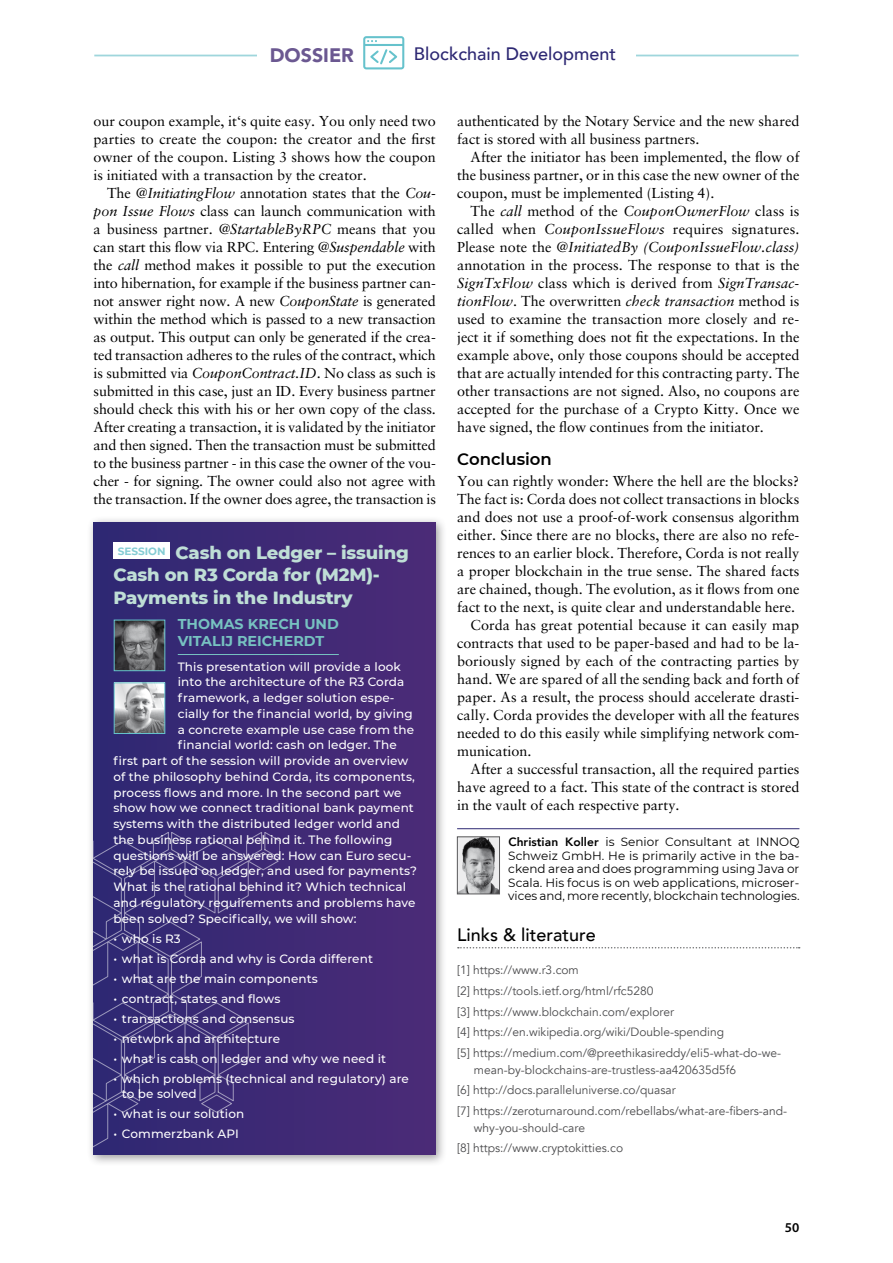
<style>
.page{position:relative;width:893px;height:1263px;background:#fff}
.page>*{position:absolute;margin:0;border:0;box-sizing:border-box;transform-origin:0 0}
.t1{font:900 19.5px "Avenir";color:#6b5891}
.t2{font:800 18px/22.5px "Montserrat";letter-spacing:-.01em;color:#bfded6}
.t3{font:500 18px "Avenir";color:#2d2873}
.t4{font:500 18px "Avenir";color:#000}
.t5{font:600 16.5px "Montserrat";color:#000}
.t6{font:14.4px/18px "Sabon LT Std";color:#000;text-align:justify}
.t7{font:700 14.25px/17.1px "Montserrat";color:#77c2c1}
.t8{font:600 13.5px "Myriad Pro";color:#000}
.t9{font:500 12px/15.8px "Montserrat";letter-spacing:.01em;color:#fff}
.t10{font:12px/20.7px "Avenir";color:#4b4b4d}
.t11{font:12px/13.5px "Montserrat";letter-spacing:-.005em;color:#000;text-align:justify}
.s1{font-style:italic}
.s2{font-family:"Avenir";font-weight:800}
</style>
<div class="page">
<hr style="left:94px;top:55px;width:705px;height:1px;background:#9fd6dc">
<div style="left:257px;top:29px;width:110px;height:45px;background:#fff"></div>
<div style="left:401px;top:29px;width:235px;height:48px;background:#fff"></div>
<svg style="left:363px;top:36px;width:41px;height:33px"></svg>
<hr style="left:457px;top:828px;width:342px;height:1px;background:#2d2873">
<svg style="left:458px;top:947px;width:342px;height:1px"></svg>
<img style="left:459px;top:839px;width:39px;height:53px">
<div style="left:457px;top:837px;width:43px;height:57px;border:1px solid #58585a"></div>
<div style="left:87px;top:515px;width:360px;height:651px;background:#3e3d40;opacity:.5"></div>
<div style="left:94px;top:522px;width:342px;height:633px;background:linear-gradient(to right,#2f2973,#4c2b77)"></div>
<svg style="left:94px;top:831px;width:186px;height:324px;background:#3c2f78"></svg>
<hr style="left:178px;top:654px;width:161px;height:1px;background:#77c2c1">
<div style="left:113px;top:542px;width:57px;height:17px;background:#fff"></div>
<img style="left:116px;top:622px;width:47px;height:47px">
<div style="left:114px;top:620px;width:51px;height:51px;border:1px solid #66c2cc"></div>
<img style="left:116px;top:685px;width:47px;height:47px">
<div style="left:114px;top:683px;width:51px;height:51px;border:1px solid #66c2cc"></div>
<h1 class="t1" style="left:270px;top:38px;width:86px">DOSSIER</h1>
<p class="t3" style="left:414px;top:38px;width:204px">Blockchain Development</p>
<p class="t6" style="left:94px;top:112px;width:344px">our coupon example, it‘s quite easy. You only need two parties to create the coupon: the creator and the first owner of the coupon. Listing 3 shows how the coupon is initiated with a transaction by the creator.</p>
<p class="t6" style="left:94px;top:184px;width:344px;text-indent:13px">The <span class="s1">@InitiatingFlow</span> annotation states that the <span class="s1">Cou&shy;pon Issue Flows</span> class can launch communication with a business partner. <span class="s1">@StartableByRPC</span> means that you can start this flow via RPC. Entering <span class="s1">@Suspendable</span> with the <span class="s1">call</span> method makes it possible to put the execution into hibernation, for example if the business partner can&shy;not answer right now. A new <span class="s1">CouponState</span> is generated within the method which is passed to a new transaction as output. This output can only be generated if the crea&shy;ted transaction adheres to the rules of the contract, which is submitted via <span class="s1">CouponContract.ID</span>. No class as such is submitted in this case, just an ID. Every business partner should check this with his or her own copy of the class.<br>After creating a transaction, it is validated by the initiator and then signed. Then the transaction must be submitted to the business partner - in this case the owner of the vou&shy;cher - for signing. The owner could also not agree with the transaction. If the owner does agree, the transaction is</p>
<p class="t2" style="left:113px;top:540px;width:297px"><sup>SESSION</sup> Cash on Ledger – issuing<br>Cash on R3 Corda for (M2M)-<br>Payments in the Industry</p>
<p class="t7" style="left:178px;top:615px;width:163px">THOMAS KRECH UND<br>VITALIJ REICHERDT</p>
<p class="t9" style="left:178px;top:658px;width:225px">This presentation will provide a look</p>
<p class="t9" style="left:178px;top:674px;width:228px">into the architecture of the R3 Corda</p>
<p class="t9" style="left:178px;top:690px;width:218px">framework, a ledger solution espe-</p>
<p class="t9" style="left:178px;top:705px;width:237px">cially for the financial world, by giving</p>
<p class="t9" style="left:178px;top:721px;width:238px">a concrete example use case from the</p>
<p class="t9" style="left:178px;top:737px;width:220px">financial world: cash on ledger. The</p>
<p class="t9" style="left:113px;top:752px;width:296px">first part of the session will provide an overview</p>
<p class="t9" style="left:113px;top:768px;width:303px">of the philosophy behind Corda, its components,</p>
<p class="t9" style="left:113px;top:784px;width:290px">process flows and more. In the second part we</p>
<p class="t9" style="left:113px;top:800px;width:302px">show how we connect traditional bank payment</p>
<p class="t9" style="left:113px;top:815px;width:288px">systems with the distributed ledger world and</p>
<p class="t9" style="left:113px;top:831px;width:280px">the business rational behind it. The following</p>
<p class="t9" style="left:113px;top:847px;width:299px">questions will be answered: How can Euro secu-</p>
<p class="t9" style="left:113px;top:863px;width:305px">rely be issued on ledger, and used for payments?</p>
<p class="t9" style="left:113px;top:878px;width:294px">What is the rational behind it? Which technical</p>
<p class="t9" style="left:113px;top:894px;width:304px">and regulatory requirements and problems have</p>
<p class="t9" style="left:113px;top:910px;width:245px">been solved? Specifically, we will show:</p>
<p class="t9" style="left:113px;top:930px;width:69px">• who is R3</p>
<p class="t9" style="left:113px;top:950px;width:261px">• what is Corda and why is Corda different</p>
<p class="t9" style="left:113px;top:970px;width:206px">• what are the main components</p>
<p class="t9" style="left:113px;top:990px;width:168px">• contract, states and flows</p>
<p class="t9" style="left:113px;top:1010px;width:183px">• transactions and consensus</p>
<p class="t9" style="left:113px;top:1030px;width:168px">• network and architecture</p>
<p class="t9" style="left:113px;top:1050px;width:274px">• what is cash on ledger and why we need it</p>
<p class="t9" style="left:122px;top:1070px;width:288px;text-indent:-9px">• which problems (technical and regulatory) are to be solved</p>
<p class="t9" style="left:113px;top:1106px;width:132px">• what is our solution</p>
<p class="t9" style="left:113px;top:1126px;width:127px">• Commerzbank API</p>
<p class="t6" style="left:457px;top:112px;width:344px">authenticated by the Notary Service and the new shared fact is stored with all business partners.</p>
<p class="t6" style="left:457px;top:148px;width:344px;text-indent:13px">After the initiator has been implemented, the flow of the business partner, or in this case the new owner of the coupon, must be implemented (Listing 4).</p>
<p class="t6" style="left:457px;top:202px;width:344px;text-indent:14px">The <span class="s1">call</span> method of the <span class="s1">CouponOwnerFlow</span> class is called when <span class="s1">CouponIssueFlows</span> requires signatures.<br>Please note the <span class="s1">@InitiatedBy (CouponIssueFlow.class) </span>annotation in the process. The response to that is the <span class="s1">SignTxFlow</span> class which is derived from <span class="s1">SignTransac&shy;tionFlow</span>. The overwritten <span class="s1">check transaction</span> method is used to examine the transaction more closely and re&shy;ject it if something does not fit the expectations. In the example above, only those coupons should be accepted that are actually intended for this contracting party. The other transactions are not signed. Also, no coupons are accepted for the purchase of a Crypto Kitty. Once we have signed, the flow continues from the initiator.</p>
<p class="t5" style="left:457px;top:447px;width:96px">Conclusion</p>
<p class="t6" style="left:457px;top:472px;width:344px">You can rightly wonder: Where the hell are the blocks?</p>
<p class="t6" style="left:457px;top:490px;width:344px">The fact is: Corda does not collect transactions in blocks</p>
<p class="t6" style="left:457px;top:508px;width:344px">and does not use a proof-of-work consensus algorithm</p>
<p class="t6" style="left:457px;top:526px;width:344px">either. Since there are no blocks, there are also no refe-</p>
<p class="t6" style="left:457px;top:544px;width:344px">rences to an earlier block. Therefore, Corda is not really</p>
<p class="t6" style="left:457px;top:562px;width:344px">a proper blockchain in the true sense. The shared facts</p>
<p class="t6" style="left:457px;top:580px;width:344px">are chained, though. The evolution, as it flows from one</p>
<p class="t6" style="left:457px;top:598px;width:340px">fact to the next, is quite clear and understandable here.</p>
<p class="t6" style="left:471px;top:616px;width:330px">Corda has great potential because it can easily map</p>
<p class="t6" style="left:457px;top:634px;width:344px">contracts that used to be paper-based and had to be la-</p>
<p class="t6" style="left:457px;top:652px;width:344px">boriously signed by each of the contracting parties by</p>
<p class="t6" style="left:457px;top:670px;width:344px">hand. We are spared of all the sending back and forth of</p>
<p class="t6" style="left:457px;top:688px;width:344px">paper. As a result, the process should accelerate drasti-</p>
<p class="t6" style="left:457px;top:706px;width:344px">cally. Corda provides the developer with all the features</p>
<p class="t6" style="left:457px;top:724px;width:344px">needed to do this easily while simplifying network com-</p>
<p class="t6" style="left:457px;top:742px;width:76px">munication.</p>
<p class="t6" style="left:471px;top:760px;width:330px">After a successful transaction, all the required parties</p>
<p class="t6" style="left:457px;top:778px;width:344px">have agreed to a fact. This state of the contract is stored</p>
<p class="t6" style="left:457px;top:796px;width:224px">in the vault of each respective party.</p>
<p class="t11" style="left:508px;top:835px;width:293px"><span class="s2">Christian Koller</span> is Senior Consultant at INNOQ Schweiz GmbH. He is primarily active in the ba&shy;ckend area and does programming using Java or Scala. His focus is on web applications, microser&shy;vices and, more recently, blockchain technologies.</p>
<p class="t4" style="left:457px;top:919px;width:140px">Links &amp; literature</p>
<p class="t10" style="left:457px;top:960px;width:325px">[1] https://www.r3.com<br>[2] https://tools.ietf.org/html/rfc5280<br>[3] https://www.blockchain.com/explorer<br>[4] https://en.wikipedia.org/wiki/Double-spending<br>[5] https://medium.com/@preethikasireddy/eli5-what-do-we-</p>
<p class="t10" style="left:457px;top:1059px;width:332px;text-indent:17px">mean-by-blockchains-are-trustless-aa420635d5f6<br>[6] http://docs.paralleluniverse.co/quasar<br>[7] https://zeroturnaround.com/rebellabs/what-are-fibers-and-</p>
<p class="t10" style="left:457px;top:1117px;width:168px;text-indent:17px">why-you-should-care<br>[8] https://www.cryptokitties.co</p>
<p class="t8" style="left:785px;top:1219px;width:16px">50</p>
</div>
